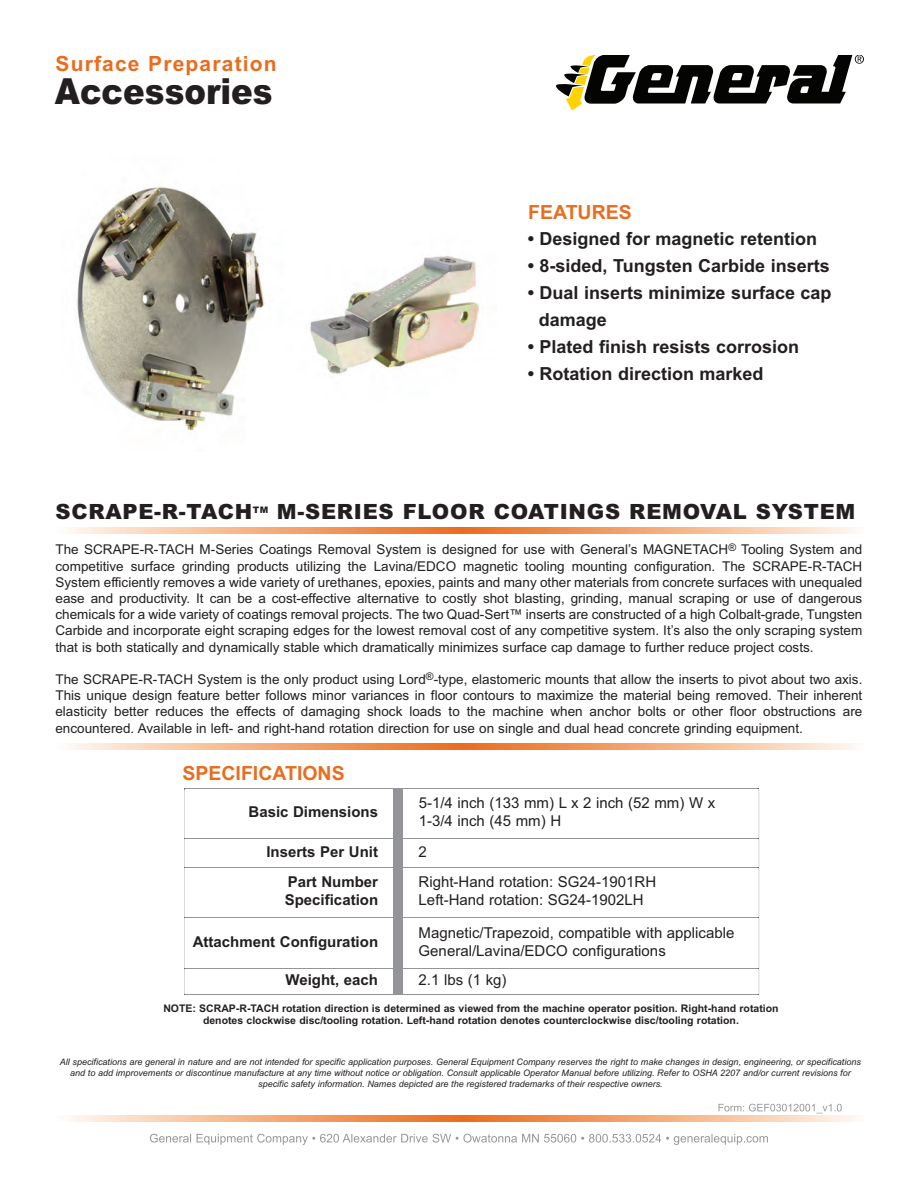
<style>
.page{position:relative;width:918px;height:1188px;background:#fff}
.page>*{position:absolute;margin:0;border:0;box-sizing:border-box;transform-origin:0 0}
.t1{font:900 36px "Arial";color:#231f20;scale:.9 1}
.t2{font:900 21px "Arial";letter-spacing:.035em;color:#231f20}
.t3{font:700 21px "Arial";letter-spacing:.055em;color:#ea6d1f}
.t4{font:700 19.5px "Arial";color:#ea6d1f}
.t5{font:700 18px/27px "Arial";color:#231f20}
.t6{font:15px/18px "Arial";color:#231f20}
.t7{font:700 15px/18px "Arial";color:#231f20}
.t8{font:13.5px/16.2px "Arial";color:#231f20;text-align:justify}
.t9{font:700 10.5px/12.6px "Arial";color:#231f20;text-align:center}
.t10{font:italic 9px/10.8px "Arial";color:#231f20;text-align:center}
.t11{font:900 9px "Arial";color:#231f20}
</style>
<div class="page">
<img style="left:77px;top:187px;width:402px;height:244px">
<svg style="left:150px;top:1134px;width:75px;height:11px"></svg>
<svg style="left:556px;top:56px;width:308px;height:55px"></svg>
<svg style="left:69px;top:527px;width:787px;height:7px;background:#f4af80"></svg>
<svg style="left:69px;top:743px;width:787px;height:7px;background:#f4af80"></svg>
<svg style="left:69px;top:1115px;width:787px;height:7px;background:#f4af80"></svg>
<svg style="left:719px;top:1104px;width:79px;height:7px"></svg>
<svg style="left:185px;top:789px;width:574px;height:206px"></svg>
<hr style="left:184px;top:868px;width:1px;height:49px;background:#939598">
<hr style="left:184px;top:790px;width:1px;height:48px;background:#939598">
<hr style="left:184px;top:918px;width:1px;height:50px;background:#939598">
<hr style="left:759px;top:868px;width:1px;height:49px;background:#939598">
<hr style="left:759px;top:788px;width:1px;height:50px;background:#939598">
<hr style="left:759px;top:918px;width:1px;height:50px;background:#939598">
<hr style="left:352px;top:788px;width:407px;height:1px;background:#939598">
<svg style="left:184px;top:788px;width:168px;height:2px"></svg>
<hr style="left:184px;top:838px;width:575px;height:1px;background:#939598">
<hr style="left:184px;top:867px;width:575px;height:1px;background:#939598">
<svg style="left:184px;top:838px;width:1px;height:30px"></svg>
<svg style="left:759px;top:838px;width:1px;height:30px"></svg>
<hr style="left:184px;top:917px;width:575px;height:1px;background:#939598">
<hr style="left:184px;top:968px;width:575px;height:1px;background:#939598">
<hr style="left:184px;top:995px;width:575px;height:1px;background:#939598">
<svg style="left:184px;top:968px;width:1px;height:28px"></svg>
<svg style="left:759px;top:968px;width:1px;height:27px"></svg>
<div style="left:394px;top:788px;width:9px;height:207px;background:#939598"></div>
<h2 class="t3" style="left:56px;top:51px;width:223px">Surface Preparation</h2>
<h1 class="t1" style="left:55px;top:71px;width:244px">Accessories</h1>
<h3 class="t4" style="left:528px;top:201px;width:105px">FEATURES</h3>
<h3 class="t5" style="left:528px;top:225px;width:291px">• Designed for magnetic retention</h3>
<h3 class="t5" style="left:528px;top:252px;width:304px">• 8-sided, Tungsten Carbide inserts</h3>
<h3 class="t5" style="left:539px;top:279px;width:294px;text-indent:-11px">• Dual inserts minimize surface cap damage</h3>
<h3 class="t5" style="left:528px;top:333px;width:273px">• Plated finish resists corrosion</h3>
<h3 class="t5" style="left:528px;top:360px;width:237px">• Rotation direction marked</h3>
<h2 class="t2" style="left:56px;top:500px;width:198px">SCRAPE-R-TACH</h2>
<p class="t11" style="left:253px;top:504px;width:17px">TM</p>
<h2 class="t2" style="left:277px;top:500px;width:580px">M-SERIES FLOOR COATINGS REMOVAL SYSTEM</h2>
<p class="t8" style="left:56px;top:542px;width:808px">The SCRAPE-R-TACH M-Series Coatings Removal System is designed for use with General’s MAGNETACH<sup>®</sup> Tooling System and competitive surface grinding products utilizing the Lavina/EDCO magnetic tooling mounting configuration. The SCRAPE-R-TACH System efficiently removes a wide variety of urethanes, epoxies, paints and many other materials from concrete surfaces with unequaled ease and productivity. It can be a cost-effective alternative to costly shot blasting, grinding, manual scraping or use of dangerous chemicals for a wide variety of coatings removal projects. The two Quad-Sert™ inserts are constructed of a high Colbalt-grade, Tungsten Carbide and incorporate eight scraping edges for the lowest removal cost of any competitive system. It’s also the only scraping system that is both statically and dynamically stable which dramatically minimizes surface cap damage to further reduce project costs.</p>
<p class="t8" style="left:55px;top:671px;width:808px">The SCRAPE-R-TACH System is the only product using Lord<sup>®</sup>-type, elastomeric mounts that allow the inserts to pivot about two axis.<br>This unique design feature better follows minor variances in floor contours to maximize the material being removed. Their inherent elasticity better reduces the effects of damaging shock loads to the machine when anchor bolts or other floor obstructions are encountered. Available in left- and right-hand rotation direction for use on single and dual head concrete grinding equipment.</p>
<h3 class="t4" style="left:183px;top:762px;width:164px">SPECIFICATIONS</h3>
<p class="t7" style="left:249px;top:803px;width:131px">Basic Dimensions</p>
<p class="t6" style="left:419px;top:794px;width:298px">5-1/4 inch (133 mm) L x 2 inch (52 mm) W x<br>1-3/4 inch (45 mm) H</p>
<p class="t7" style="left:266px;top:843px;width:113px">Inserts Per Unit</p>
<p class="t6" style="left:419px;top:843px;width:10px">2</p>
<p class="t7" style="left:285px;top:873px;width:95px">Part Number<br>Specification</p>
<p class="t6" style="left:419px;top:873px;width:239px">Right-Hand rotation: SG24-1901RH<br>Left-Hand rotation: SG24-1902LH</p>
<p class="t7" style="left:193px;top:933px;width:187px">Attachment Configuration</p>
<p class="t6" style="left:419px;top:924px;width:317px">Magnetic/Trapezoid, compatible with applicable<br>General/Lavina/EDCO configurations</p>
<p class="t7" style="left:286px;top:971px;width:94px">Weight, each</p>
<p class="t6" style="left:419px;top:971px;width:89px">2.1 lbs (1 kg)</p>
<p class="t9" style="left:163px;top:1002px;width:617px">NOTE: SCRAP-R-TACH rotation direction is determined as viewed from the machine operator position. Right-hand rotation denotes clockwise disc/tooling rotation. Left-hand rotation denotes counterclockwise disc/tooling rotation.</p>
<p class="t10" style="left:60px;top:1057px;width:803px">All specifications are general in nature and are not intended for specific application purposes. General Equipment Company reserves the right to make changes in design, engineering, or specifications and to add improvements or discontinue manufacture at any time without notice or obligation. Consult applicable Operator Manual before utilizing. Refer to OSHA 2207 and/or current revisions for specific safety information. Names depicted are the registered trademarks of their respective owners.</p>
</div>
